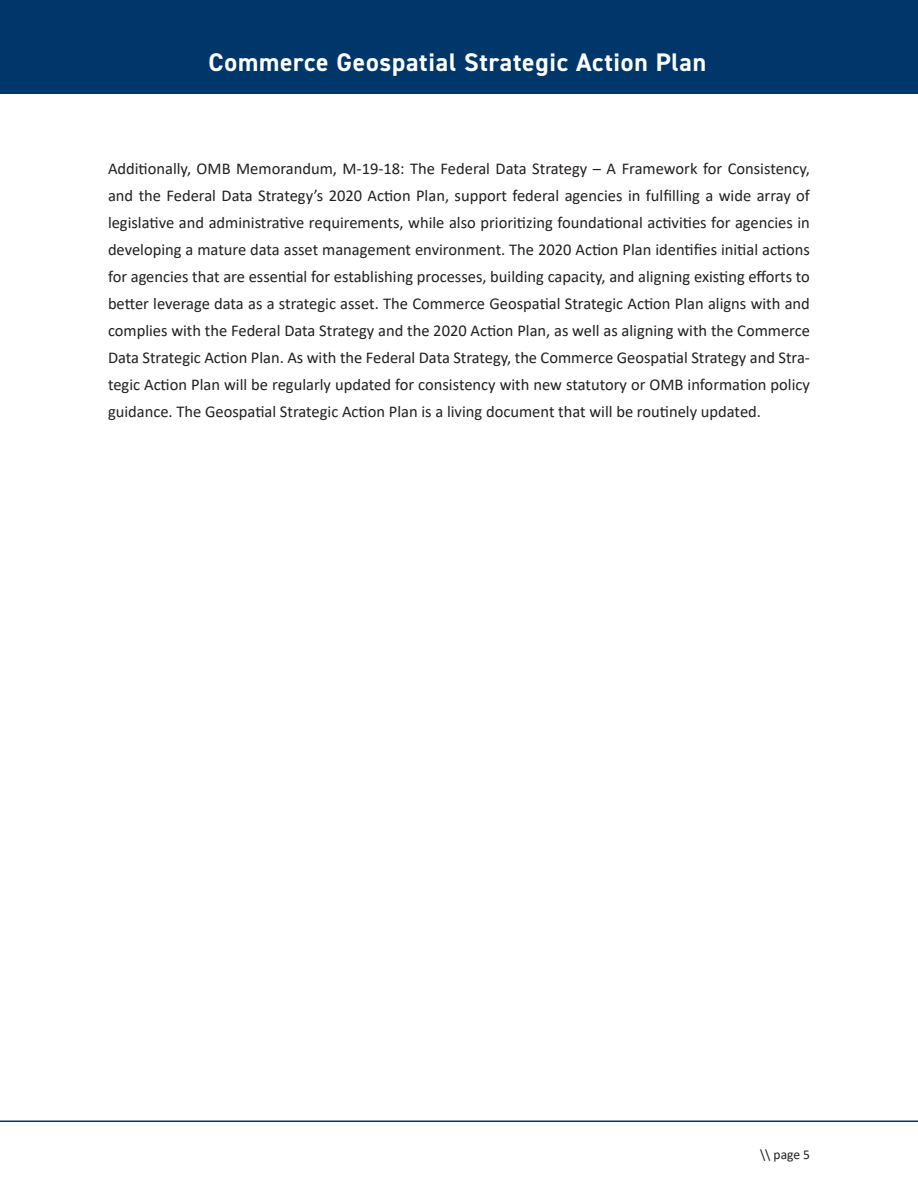
<style>
.page{position:relative;width:918px;height:1188px;background:#fff}
.page>*{position:absolute;margin:0;border:0;box-sizing:border-box;transform-origin:0 0}
.t1{font:700 25.5px "DIN2014";letter-spacing:.03em;color:#fff}
.t2{font:16.5px/27px "Calibri";color:#231f20;text-align:justify}
.t3{font:13.5px "Calibri";color:#231f20}
</style>
<div class="page">
<div style="left:0;top:0;width:918px;height:94px;background:#01366a"></div>
<hr style="left:0;top:1120px;width:918px;height:2px;background:#01366a">
<h1 class="t1" style="left:209px;top:45px;width:499px">Commerce Geospatial Strategic Action Plan</h1>
<p class="t2" style="left:108px;top:155px;width:704px">Additionally, OMB Memorandum, M-19-18: The Federal Data Strategy – A Framework for Consistency, and the Federal Data Strategy’s 2020 Action Plan, support federal agencies in fulfilling a wide array of legislative and administrative requirements, while also prioritizing foundational activities for agencies in developing a mature data asset management environment. The 2020 Action Plan identifies initial actions for agencies that are essential for establishing processes, building capacity, and aligning existing efforts to better leverage data as a strategic asset. The Commerce Geospatial Strategic Action Plan aligns with and complies with the Federal Data Strategy and the 2020 Action Plan, as well as aligning with the Commerce Data Strategic Action Plan. As with the Federal Data Strategy, the Commerce Geospatial Strategy and Stra&shy;tegic Action Plan will be regularly updated for consistency with new statutory or OMB information policy guidance. The Geospatial Strategic Action Plan is a living document that will be routinely updated.</p>
<p class="t3" style="left:760px;top:1145px;width:51px">\\ page 5</p>
</div>
